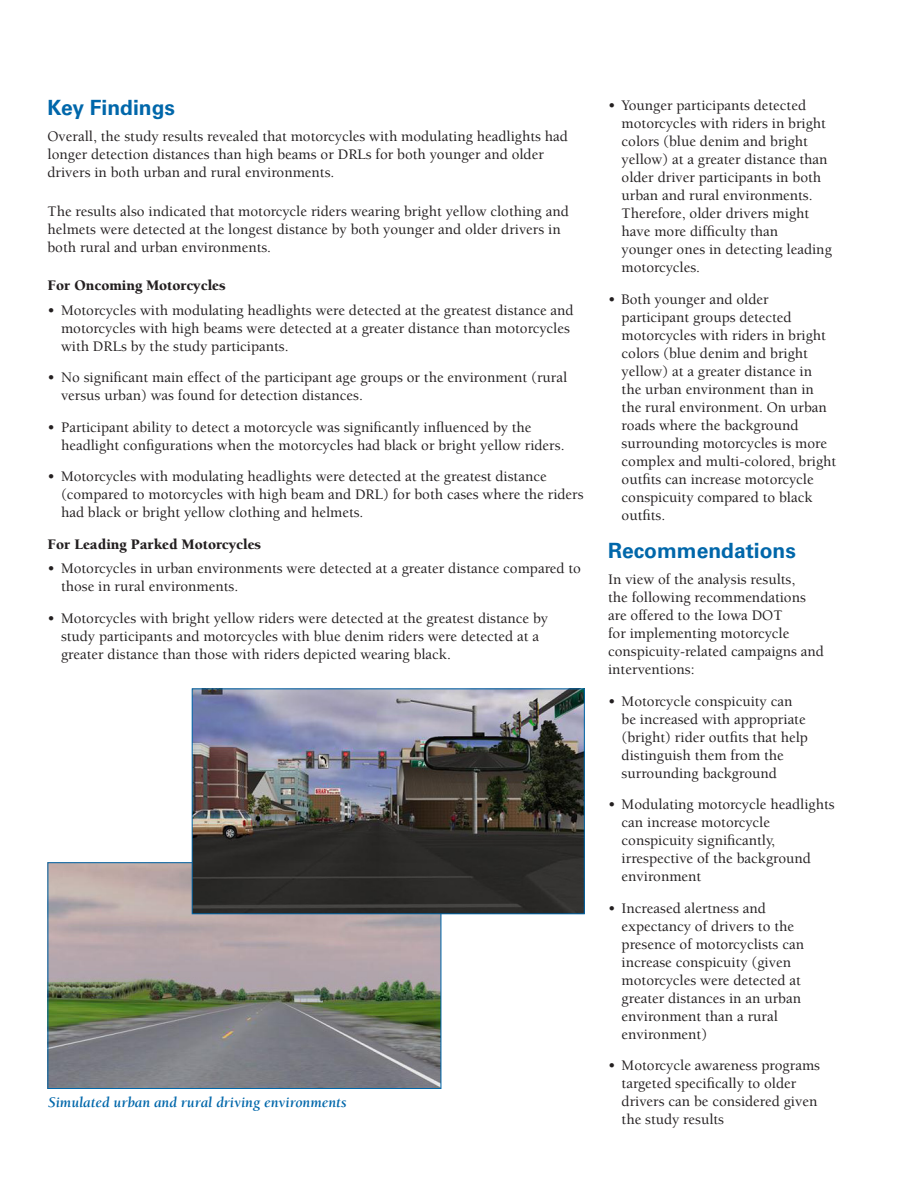
<style>
.page{position:relative;width:918px;height:1188px;background:#fff}
.page>*{position:absolute;margin:0;border:0;box-sizing:border-box;transform-origin:0 0}
.head_1{font:700 21px "Univers";color:#0067aa}
.first_bullets{font:500 15px/18px "Berkeley";color:#231f20}
.Body_text{font:500 15px/18px "Berkeley";color:#231f20}
.head_2{font:900 15px "Berkeley";color:#231f20}
.t1{font:italic 700 15px "Berkeley";color:#0067aa}
</style>
<div class="page">
<img style="left:50px;top:864px;width:389px;height:223px">
<div style="left:48px;top:862px;width:393px;height:227px;border:1px solid #0067aa"></div>
<img style="left:194px;top:691px;width:389px;height:221px">
<div style="left:192px;top:689px;width:393px;height:225px;border:1px solid #0067aa"></div>
<p class="head_1" style="left:48px;top:96px;width:129px">Key Findings</p>
<p class="Body_text" style="left:48px;top:128px;width:522px">Overall, the study results revealed that motorcycles with modulating headlights had longer detection distances than high beams or DRLs for both younger and older drivers in both urban and rural environments.</p>
<p class="Body_text" style="left:48px;top:202px;width:523px">The results also indicated that motorcycle riders wearing bright yellow clothing and helmets were detected at the longest distance by both younger and older drivers in both rural and urban environments.</p>
<p class="head_2" style="left:48px;top:277px;width:180px">For Oncoming Motorcycles</p>
<p class="first_bullets" style="left:61px;top:301px;width:514px;text-indent:-14px">• Motorcycles with modulating headlights were detected at the greatest distance and motorcycles with high beams were detected at a greater distance than motorcycles with DRLs by the study participants.</p>
<p class="first_bullets" style="left:61px;top:369px;width:508px;text-indent:-14px">• No significant main effect of the participant age groups or the environment (rural versus urban) was found for detection distances.</p>
<p class="first_bullets" style="left:61px;top:418px;width:505px;text-indent:-14px">• Participant ability to detect a motorcycle was significantly influenced by the headlight configurations when the motorcycles had black or bright yellow riders.</p>
<p class="first_bullets" style="left:61px;top:468px;width:524px;text-indent:-14px">• Motorcycles with modulating headlights were detected at the greatest distance (compared to motorcycles with high beam and DRL) for both cases where the riders had black or bright yellow clothing and helmets.</p>
<p class="head_2" style="left:48px;top:536px;width:215px">For Leading Parked Motorcycles</p>
<p class="first_bullets" style="left:61px;top:560px;width:522px;text-indent:-14px">• Motorcycles in urban environments were detected at a greater distance compared to those in rural environments.</p>
<p class="first_bullets" style="left:61px;top:609px;width:489px;text-indent:-14px">• Motorcycles with bright yellow riders were detected at the greatest distance by study participants and motorcycles with blue denim riders were detected at a greater distance than those with riders depicted wearing black.</p>
<p class="t1" style="left:48px;top:1094px;width:300px">Simulated urban and rural driving environments</p>
<p class="first_bullets" style="left:622px;top:97px;width:212px;text-indent:-14px">• Younger participants detected motorcycles with riders in bright colors (blue denim and bright yellow) at a greater distance than older driver participants in both urban and rural environments.<br>Therefore, older drivers might have more difficulty than younger ones in detecting leading motorcycles.</p>
<p class="first_bullets" style="left:622px;top:290px;width:216px;text-indent:-14px">• Both younger and older participant groups detected motorcycles with riders in bright colors (blue denim and bright yellow) at a greater distance in<br>the urban environment than in the rural environment. On urban roads where the background surrounding motorcycles is more complex and multi-colored, bright outfits can increase motorcycle conspicuity compared to black outfits.</p>
<p class="head_1" style="left:608px;top:539px;width:189px">Recommendations</p>
<p class="Body_text" style="left:608px;top:571px;width:217px">In view of the analysis results,<br>the following recommendations are offered to the Iowa DOT<br>for implementing motorcycle conspicuity-related campaigns and interventions:</p>
<p class="first_bullets" style="left:622px;top:693px;width:188px;text-indent:-14px">• Motorcycle conspicuity can be increased with appropriate (bright) rider outfits that help distinguish them from the surrounding background</p>
<p class="first_bullets" style="left:622px;top:796px;width:215px;text-indent:-14px">• Modulating motorcycle headlights can increase motorcycle conspicuity significantly, irrespective of the background environment</p>
<p class="first_bullets" style="left:622px;top:900px;width:184px;text-indent:-14px">• Increased alertness and expectancy of drivers to the presence of motorcyclists can increase conspicuity (given motorcycles were detected at greater distances in an urban environment than a rural environment)</p>
<p class="first_bullets" style="left:622px;top:1057px;width:200px;text-indent:-14px">• Motorcycle awareness programs targeted specifically to older drivers can be considered given the study results</p>
</div>
